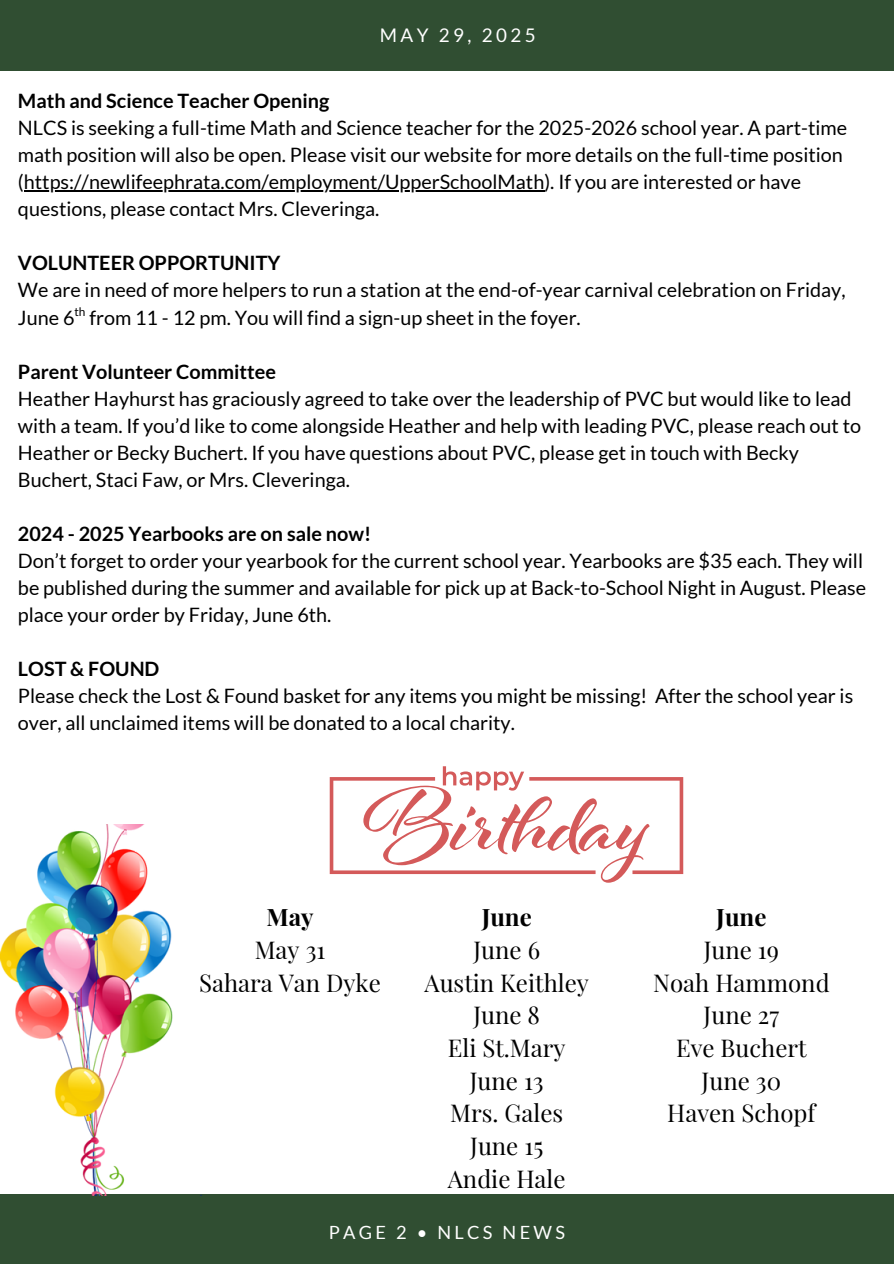
<style>
.page{position:relative;width:894px;height:1264px;background:#fff}
.page>*{position:absolute;margin:0;border:0;box-sizing:border-box;transform-origin:0 0}
.t1{font:24px/32.7px "Playfair Display";color:#000;text-align:center}
.t2{font:700 24px "Playfair Display";color:#000}
.t3{font:19.8px/27px "Lato";color:#000}
.t4{font:700 19.8px "Lato";color:#000}
.t5{font:18.75px "Lato";letter-spacing:.18em;color:#fff}
.t6{font:18.15px "Lato";letter-spacing:.18em;color:#fff}
.t7{font:11.85px "Lato";color:#000}
</style>
<div class="page">
<div style="left:0;top:0;width:893px;height:71px;background:#304e32"></div>
<div style="left:0;top:1193px;width:893px;height:70px;background:#304e32"></div>
<hr style="left:24px;top:190px;width:520px;height:2px;background:#000">
<svg style="left:329px;top:766px;width:354px;height:116px"></svg>
<img style="left:0;top:824px;width:262px;height:371px">
<p class="t5" style="left:380px;top:23px;width:157px">MAY 29, 2025</p>
<p class="t4" style="left:18px;top:89px;width:313px">Math and Science Teacher Opening</p>
<p class="t3" style="left:18px;top:114px;width:830px">NLCS is seeking a full-time Math and Science teacher for the 2025-2026 school year. A part-time math position will also be open. Please visit our website for more details on the full-time position (https://newlifeephrata.com/employment/UpperSchoolMath). If you are interested or have questions, please contact Mrs. Cleveringa.</p>
<p class="t4" style="left:18px;top:251px;width:264px">VOLUNTEER OPPORTUNITY</p>
<p class="t3" style="left:18px;top:276px;width:828px">We are in need of more helpers to run a station at the end-of-year carnival celebration on Friday,<br>June 6 from 11 - 12 pm. You will find a sign-up sheet in the foyer.</p>
<p class="t7" style="left:74px;top:304px;width:13px">th</p>
<p class="t4" style="left:18px;top:359px;width:259px">Parent Volunteer Committee</p>
<p class="t3" style="left:18px;top:384px;width:844px">Heather Hayhurst has graciously agreed to take over the leadership of PVC but would like to lead with a team. If you’d like to come alongside Heather and help with leading PVC, please reach out to Heather or Becky Buchert. If you have questions about PVC, please get in touch with Becky Buchert, Staci Faw, or Mrs. Cleveringa.</p>
<p class="t4" style="left:18px;top:521px;width:354px">2024 - 2025 Yearbooks are on sale now!</p>
<p class="t3" style="left:18px;top:546px;width:849px">Don’t forget to order your yearbook for the current school year. Yearbooks are $35 each. They will be published during the summer and available for pick up at Back-to-School Night in August. Please place your order by Friday, June 6th.</p>
<p class="t4" style="left:18px;top:656px;width:143px">LOST &amp; FOUND</p>
<p class="t3" style="left:18px;top:681px;width:836px">Please check the Lost &amp; Found basket for any items you might be missing! After the school year is over, all unclaimed items will be donated to a local charity.</p>
<p class="t2" style="left:266px;top:900px;width:49px">May</p>
<p class="t1" style="left:199px;top:932px;width:183px">May 31<br>Sahara Van Dyke</p>
<p class="t2" style="left:481px;top:900px;width:52px">June</p>
<p class="t1" style="left:424px;top:932px;width:166px">June 6<br>Austin Keithley<br>June 8<br>Eli St.Mary<br>June 13<br>Mrs. Gales<br>June 15<br>Andie Hale</p>
<p class="t6" style="left:329px;top:1220px;width:237px">PAGE 2 • NLCS NEWS</p>
<p class="t2" style="left:716px;top:900px;width:52px">June</p>
<p class="t1" style="left:653px;top:932px;width:178px">June 19<br>Noah Hammond<br>June 27<br>Eve Buchert<br>June 30<br>Haven Schopf</p>
</div>
